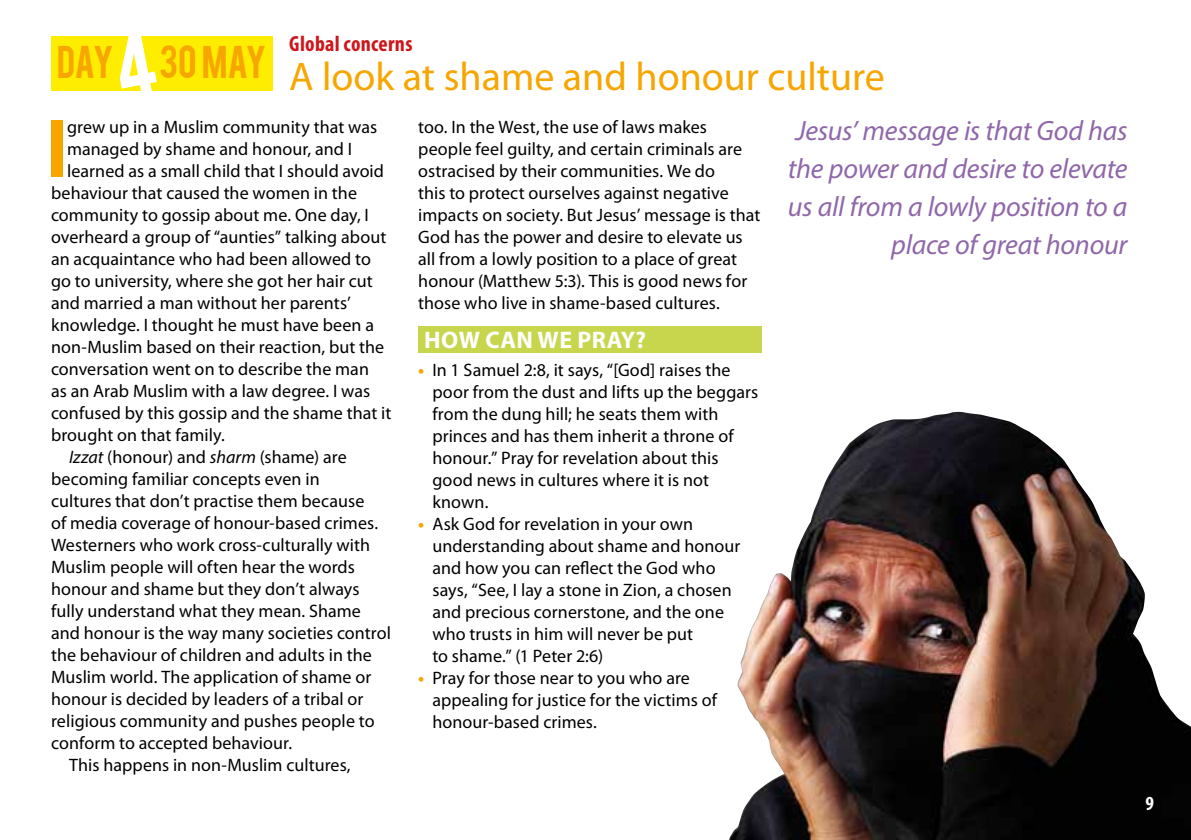
<style>
.page{position:relative;width:1191px;height:840px;background:#fff}
.page>*{position:absolute;margin:0;border:0;box-sizing:border-box;transform-origin:0 0}
.t1{font:700 condensed 84.2px "Myriad Pro";color:#f7a600}
.t2{font:40px "Myriad Pro";color:#f7a600}
.t3{font:36px "Bebas";letter-spacing:-.015em;color:#f7a600}
.t4{font:italic 28px/38px "Myriad Pro";letter-spacing:-.01em;color:#9067a9;text-align:right}
.t5{font:700 24px "Myriad Pro";letter-spacing:.02em;color:#fff}
.t6{font:700 condensed 22px "Myriad Pro";letter-spacing:.015em;color:#cd171a}
.t7{font:700 condensed 20px "Myriad Pro";color:#fff}
.t8{font:18px/22px "Myriad Pro";letter-spacing:.005em;color:#000}
.s1{font-style:italic}
.s2{font-weight:700;color:#f7a600}
</style>
<div class="page">
<img style="left:729px;top:411px;width:462px;height:428px">
<div style="left:51px;top:36px;width:221px;height:54px;background:#ffed00"></div>
<div style="left:418px;top:326px;width:343px;height:26px;background:#c7d64c"></div>
<svg style="left:111px;top:90px;width:49px;height:1px"></svg>
<h3 class="t3" style="left:57px;top:36px;width:59px">DAY</h3>
<h3 class="t3" style="left:159px;top:36px;width:109px">30 May</h3>
<p class="t6" style="left:289px;top:29px;width:125px">Global concerns</p>
<h2 class="t2" style="left:289px;top:52px;width:597px">A look at shame and honour culture</h2>
<h1 class="t1" style="left:46px;top:96px;width:22px">I</h1>
<p class="t8" style="left:67px;top:115px;width:312px">grew up in a Muslim community that was</p>
<p class="t8" style="left:67px;top:137px;width:287px">managed by shame and honour, and I</p>
<p class="t8" style="left:67px;top:159px;width:318px">learned as a small child that I should avoid</p>
<p class="t8" style="left:51px;top:181px;width:307px">behaviour that caused the women in the</p>
<p class="t8" style="left:51px;top:203px;width:319px">community to gossip about me. One day, I</p>
<p class="t8" style="left:51px;top:225px;width:337px">overheard a group of “aunties” talking about</p>
<p class="t8" style="left:51px;top:247px;width:321px">an acquaintance who had been allowed to</p>
<p class="t8" style="left:51px;top:269px;width:323px">go to university, where she got her hair cut</p>
<p class="t8" style="left:51px;top:291px;width:301px">and married a man without her parents’</p>
<p class="t8" style="left:51px;top:313px;width:324px">knowledge. I thought he must have been a</p>
<p class="t8" style="left:51px;top:335px;width:335px">non-Muslim based on their reaction, but the</p>
<p class="t8" style="left:51px;top:357px;width:319px">conversation went on to describe the man</p>
<p class="t8" style="left:51px;top:379px;width:321px">as an Arab Muslim with a law degree. I was</p>
<p class="t8" style="left:51px;top:401px;width:342px">confused by this gossip and the shame that it</p>
<p class="t8" style="left:51px;top:423px;width:175px">brought on that family.</p>
<p class="t8" style="left:69px;top:445px;width:279px"><span class="s1">Izzat</span> (honour) and <span class="s1">sharm</span> (shame) are</p>
<p class="t8" style="left:51px;top:467px;width:270px">becoming familiar concepts even in</p>
<p class="t8" style="left:51px;top:489px;width:315px">cultures that don’t practise them because</p>
<p class="t8" style="left:51px;top:511px;width:329px">of media coverage of honour-based crimes.</p>
<p class="t8" style="left:51px;top:533px;width:321px">Westerners who work cross-culturally with</p>
<p class="t8" style="left:51px;top:555px;width:305px">Muslim people will often hear the words</p>
<p class="t8" style="left:51px;top:577px;width:310px">honour and shame but they don’t always</p>
<p class="t8" style="left:51px;top:599px;width:311px">fully understand what they mean. Shame</p>
<p class="t8" style="left:51px;top:621px;width:341px">and honour is the way many societies control</p>
<p class="t8" style="left:51px;top:643px;width:322px">the behaviour of children and adults in the</p>
<p class="t8" style="left:51px;top:665px;width:322px">Muslim world. The application of shame or</p>
<p class="t8" style="left:51px;top:687px;width:314px">honour is decided by leaders of a tribal or</p>
<p class="t8" style="left:51px;top:709px;width:325px">religious community and pushes people to</p>
<p class="t8" style="left:51px;top:731px;width:242px">conform to accepted behaviour.</p>
<p class="t8" style="left:69px;top:753px;width:283px">This happens in non-Muslim cultures,</p>
<p class="t8" style="left:418px;top:115px;width:344px">too. In the West, the use of laws makes people feel guilty, and certain criminals are ostracised by their communities. We do<br>this to protect ourselves against negative impacts on society. But Jesus’ message is that God has the power and desire to elevate us all from a lowly position to a place of great honour (Matthew 5:3). This is good news for those who live in shame-based cultures.</p>
<h3 class="t5" style="left:424px;top:324px;width:224px">HOW CAN WE PRAY?</h3>
<p class="t8" style="left:432px;top:358px;width:327px;text-indent:-14px"><span class="s2">•</span> In 1 Samuel 2:8, it says, “[God] raises the poor from the dust and lifts up the beggars from the dung hill; he seats them with princes and has them inherit a throne of honour.” Pray for revelation about this good news in cultures where it is not known.</p>
<p class="t8" style="left:432px;top:512px;width:309px;text-indent:-14px"><span class="s2">•</span> Ask God for revelation in your own understanding about shame and honour and how you can reflect the God who says, “See, I lay a stone in Zion, a chosen and precious cornerstone, and the one who trusts in him will never be put<br>to shame.” (1 Peter 2:6)</p>
<p class="t8" style="left:432px;top:666px;width:286px;text-indent:-14px"><span class="s2">•</span> Pray for those near to you who are appealing for justice for the victims of honour-based crimes.</p>
<h3 class="t4" style="left:788px;top:111px;width:341px">Jesus’ message is that God has the power and desire to elevate us all from a lowly position to a place of great honour</h3>
<p class="t7" style="left:1145px;top:790px;width:10px">9</p>
</div>
